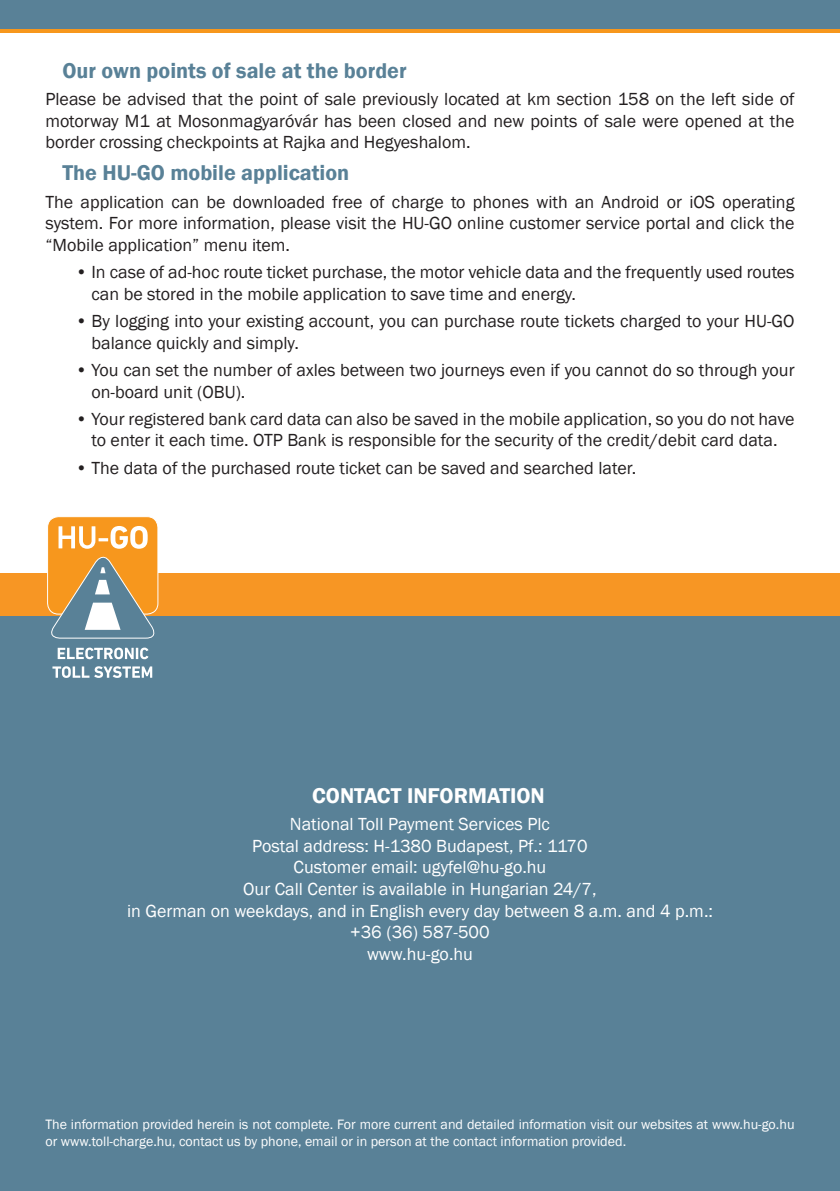
<style>
.page{position:relative;width:840px;height:1191px;background:#fff}
.page>*{position:absolute;margin:0;border:0;box-sizing:border-box;transform-origin:0 0}
.t1{font:600 22px "Franklin Gothic";color:#598197}
.t2{font:600 22px "Franklin Gothic";color:#fff}
.t3{font:18px/21.6px "Franklin Gothic";color:#231f20}
.t4{font:18px/21.6px "Franklin Gothic";color:#fff;text-align:center}
.t5{font:14px/16.8px "Franklin Gothic";color:#fff}
</style>
<div class="page">
<div style="left:0;top:587px;width:839px;height:604px;background:#598197"></div>
<div style="left:0;top:573px;width:839px;height:42px;background:#f79624"></div>
<div style="left:48px;top:516px;width:110px;height:98px;background:#f7971d;border-radius:11px"></div>
<svg style="left:46px;top:526px;width:113px;height:113px"></svg>
<svg style="left:52px;top:666px;width:100px;height:12px"></svg>
<svg style="left:58px;top:647px;width:90px;height:12px"></svg>
<svg style="left:0;top:28px;width:839px;height:5px;background:#d79235"></svg>
<div style="left:0;top:0;width:839px;height:28px;background:#598197"></div>
<p class="t1" style="left:62px;top:57px;width:345px">Our own points of sale at the border</p>
<p class="t3" style="left:45px;top:89px;width:750px;text-align:justify">Please be advised that the point of sale previously located at km section 158 on the left side of motorway M1 at Mosonmagyaróvár has been closed and new points of sale were opened at the border crossing checkpoints at Rajka and Hegyeshalom.</p>
<p class="t1" style="left:62px;top:159px;width:288px">The HU-GO mobile application</p>
<p class="t3" style="left:45px;top:191px;width:750px;text-align:justify">The application can be downloaded free of charge to phones with an Android or iOS operating system. For more information, please visit the HU-GO online customer service portal and click the “Mobile application” menu item.</p>
<p class="t3" style="left:91px;top:262px;width:704px;text-indent:-16px">• In case of ad-hoc route ticket purchase, the motor vehicle data and the frequently used routes can be stored in the mobile application to save time and energy.</p>
<p class="t3" style="left:91px;top:311px;width:704px;text-indent:-16px">• By logging into your existing account, you can purchase route tickets charged to your HU-GO balance quickly and simply.</p>
<p class="t3" style="left:91px;top:359px;width:704px;text-indent:-16px">• You can set the number of axles between two journeys even if you cannot do so through your on-board unit (OBU).</p>
<p class="t3" style="left:75px;top:408px;width:720px;text-align:center">• Your registered bank card data can also be saved in the mobile application, so you do not have to enter it each time. OTP Bank is responsible for the security of the credit/debit card data.</p>
<p class="t3" style="left:75px;top:457px;width:562px">• The data of the purchased route ticket can be saved and searched later.</p>
<p class="t2" style="left:312px;top:782px;width:234px">CONTACT INFORMATION</p>
<p class="t4" style="left:127px;top:814px;width:587px">National Toll Payment Services Plc<br>Postal address: H-1380 Budapest, Pf.: 1170<br>Customer email: ugyfel@hu-go.hu<br>Our Call Center is available in Hungarian 24/7,<br>in German on weekdays, and in English every day between 8 a.m. and 4 p.m.: +36 (36) 587-500<br>www.hu-go.hu</p>
<p class="t5" style="left:45px;top:1116px;width:750px">The information provided herein is not complete. For more current and detailed information visit our websites at www.hu-go.hu or www.toll-charge.hu, contact us by phone, email or in person at the contact information provided.</p>
</div>
